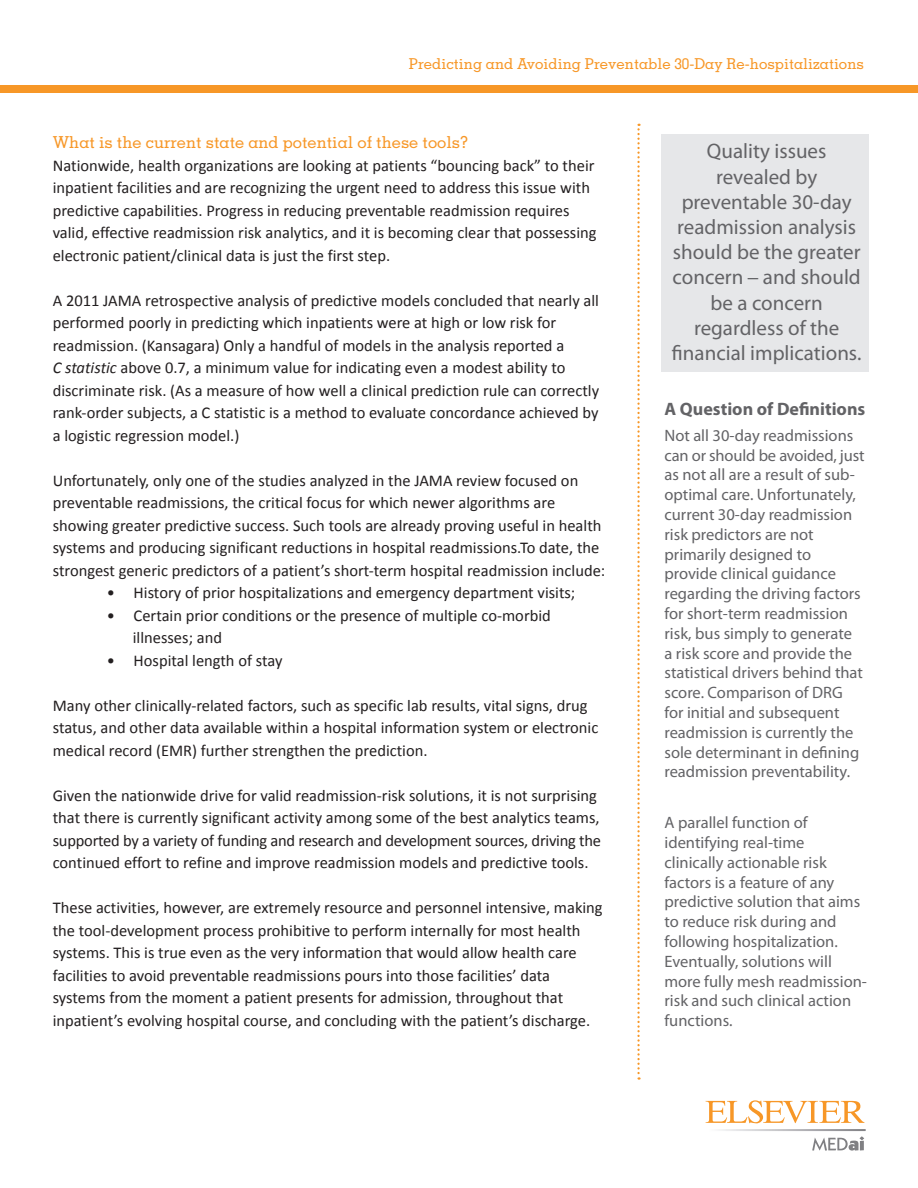
<style>
.page{position:relative;width:918px;height:1188px;background:#fff}
.page>*{position:absolute;margin:0;border:0;box-sizing:border-box;transform-origin:0 0}
.t1{font:21px/25.2px "Myriad Pro";color:#636366;text-align:center}
.t2{font:700 18px "Myriad Pro";color:#636366}
.t3{font:16.5px/22.5px "Calibri";color:#231f20}
.t4{font:16.5px/19.8px "Myriad Pro";color:#636366}
.t5{font:500 16.5px "Memphis";color:#f79727}
.t6{font:500 15px "Memphis";color:#f79727}
.s1{font-style:italic}
.s2{font-family:"Memphis LT Std";font-weight:500}
</style>
<div class="page">
<svg style="left:637px;top:124px;width:3px;height:956px"></svg>
<div style="left:0;top:86px;width:918px;height:7px;background:#f79727"></div>
<svg style="left:721px;top:1129px;width:145px;height:22px"></svg>
<svg style="left:706px;top:1100px;width:158px;height:23px"></svg>
<div style="left:662px;top:135px;width:207px;height:237px;background:#e6e7e9"></div>
<p class="t6" style="left:409px;top:54px;width:457px">Predicting and Avoiding Preventable 30-Day Re-hospitalizations</p>
<p class="t5" style="left:53px;top:132px;width:417px">What is the current state and potential of these tools?</p>
<p class="t3" style="left:53px;top:153px;width:545px">Nationwide, health organizations are looking at patients “bouncing back” to their inpatient facilities and are recognizing the urgent need to address this issue with predictive capabilities. Progress in reducing preventable readmission requires valid, effective readmission risk analytics, and it is becoming clear that possessing electronic patient/clinical data is just the first step.</p>
<p class="t3" style="left:53px;top:288px;width:548px">A 2011 JAMA retrospective analysis of predictive models concluded that nearly all performed poorly in predicting which inpatients were at high or low risk for readmission. (Kansagara) Only a handful of models in the analysis reported a<br><span class="s1">C statistic</span> above 0.7, a minimum value for indicating even a modest ability to discriminate risk. (As a measure of how well a clinical prediction rule can correctly rank-order subjects, a C statistic is a method to evaluate concordance achieved by a logistic regression model.)</p>
<p class="t3" style="left:53px;top:468px;width:554px">Unfortunately, only one of the studies analyzed in the JAMA review focused on preventable readmissions, the critical focus for which newer algorithms are showing greater predictive success. Such tools are already proving useful in health systems and producing significant reductions in hospital readmissions.To date, the strongest generic predictors of a patient’s short-term hospital readmission include:</p>
<p class="t3" style="left:107px;top:581px;width:470px">• History of prior hospitalizations and emergency department visits;</p>
<p class="t3" style="left:133px;top:603px;width:419px;text-indent:-26px">• Certain prior conditions or the presence of multiple co-morbid illnesses; and</p>
<p class="t3" style="left:107px;top:648px;width:177px">• Hospital length of stay</p>
<p class="t3" style="left:53px;top:693px;width:547px">Many other clinically-related factors, such as specific lab results, vital signs, drug status, and other data available within a hospital information system or electronic medical record (EMR) further strengthen the prediction.</p>
<p class="t3" style="left:53px;top:783px;width:550px">Given the nationwide drive for valid readmission-risk solutions, it is not surprising that there is currently significant activity among some of the best analytics teams, supported by a variety of funding and research and development sources, driving the continued effort to refine and improve readmission models and predictive tools.</p>
<p class="t3" style="left:53px;top:896px;width:551px">These activities, however, are extremely resource and personnel intensive, making the tool-development process prohibitive to perform internally for most health systems. This is true even as the very information that would allow health care facilities to avoid preventable readmissions pours into those facilities’ data systems from the moment a patient presents for admission, throughout that inpatient’s evolving hospital course, and concluding with the patient’s discharge.</p>
<p class="t1" style="left:672px;top:138px;width:191px">Quality issues revealed by preventable 30-day readmission analysis should be the greater concern <span class="s2">–</span> and should be a concern regardless of the financial implications.</p>
<p class="t2" style="left:664px;top:397px;width:202px">A Question of Definitions</p>
<p class="t4" style="left:664px;top:425px;width:202px">Not all 30-day readmissions can or should be avoided, just as not all are a result of sub&shy;optimal care. Unfortunately, current 30-day readmission risk predictors are not primarily designed to provide clinical guidance regarding the driving factors for short-term readmission risk, bus simply to generate<br>a risk score and provide the statistical drivers behind that score. Comparison of DRG for initial and subsequent readmission is currently the sole determinant in defining readmission preventability.</p>
<p class="t4" style="left:664px;top:813px;width:204px">A parallel function of identifying real-time clinically actionable risk factors is a feature of any predictive solution that aims to reduce risk during and following hospitalization.<br>Eventually, solutions will more fully mesh readmission&shy;risk and such clinical action functions.</p>
</div>
